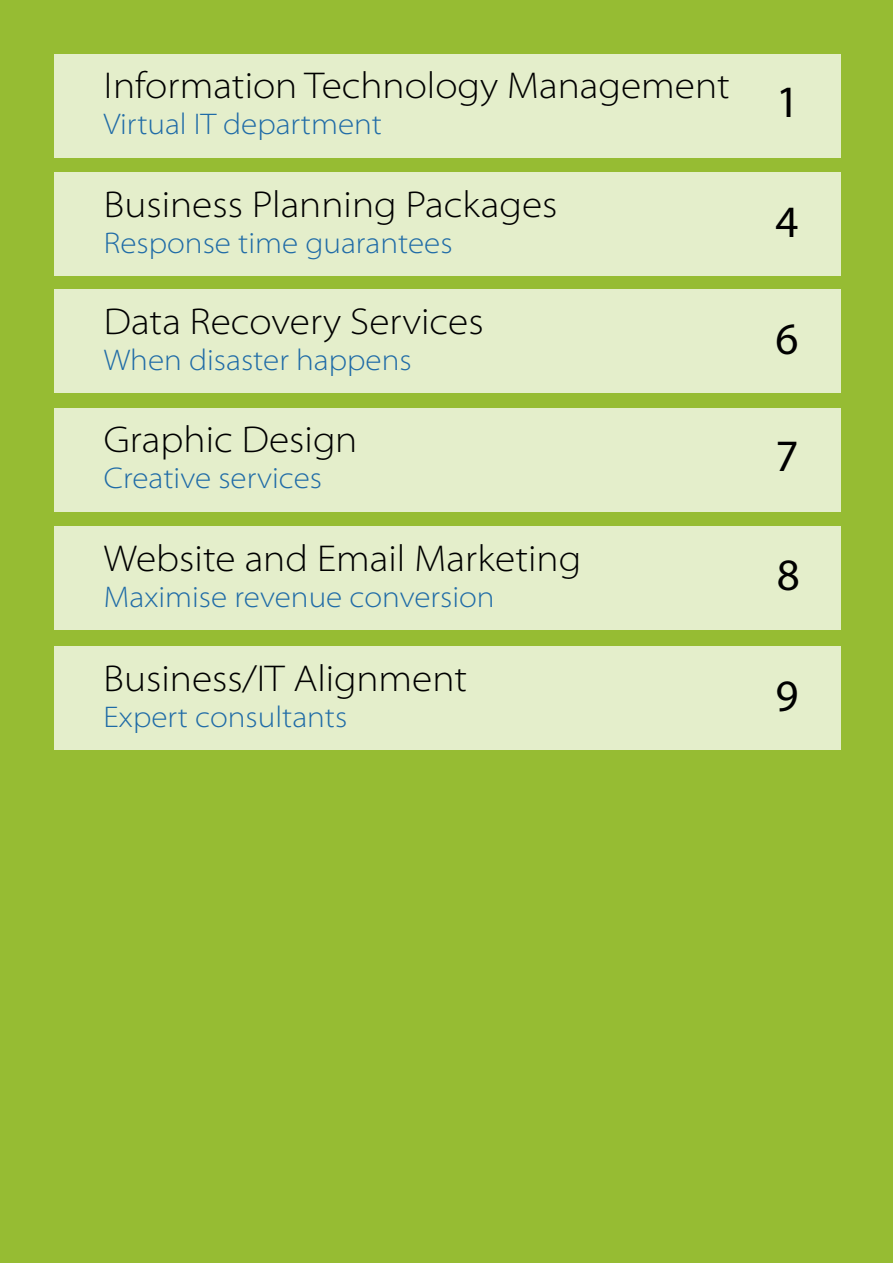
<style>
.page{position:relative;width:893px;height:1263px;background:#96bc33}
.page>*{position:absolute;margin:0;border:0;box-sizing:border-box;transform-origin:0 0}
.t1{font:45px "Myriad Pro";color:#000}
.t2{font:300 semi-expanded 37.5px "Myriad Pro";color:#000}
.t3{font:300 semi-expanded 30px "Myriad Pro";color:#1f6ba7}
</style>
<div class="page">
<div style="left:54px;top:54px;width:787px;height:103px;background:#e4eecb"></div>
<div style="left:54px;top:173px;width:787px;height:103px;background:#e4eecb"></div>
<div style="left:54px;top:290px;width:787px;height:103px;background:#e4eecb"></div>
<div style="left:54px;top:408px;width:787px;height:103px;background:#e4eecb"></div>
<div style="left:54px;top:527px;width:787px;height:103px;background:#e4eecb"></div>
<div style="left:54px;top:647px;width:786px;height:103px;background:#e4eecb"></div>
<p class="t2" style="left:104px;top:65px;width:628px">Information Technology Management</p>
<p class="t3" style="left:104px;top:108px;width:280px">Virtual IT department</p>
<p class="t2" style="left:104px;top:183px;width:455px">Business Planning Packages</p>
<p class="t3" style="left:104px;top:226px;width:350px">Response time guarantees</p>
<p class="t2" style="left:104px;top:301px;width:381px">Data Recovery Services</p>
<p class="t3" style="left:104px;top:343px;width:309px">When disaster happens</p>
<p class="t2" style="left:104px;top:419px;width:255px">Graphic Design</p>
<p class="t3" style="left:104px;top:462px;width:220px">Creative services</p>
<p class="t2" style="left:104px;top:537px;width:479px">Website and Email Marketing</p>
<p class="t3" style="left:104px;top:580px;width:392px">Maximise revenue conversion</p>
<p class="t2" style="left:104px;top:657px;width:365px">Business/IT Alignment</p>
<p class="t3" style="left:104px;top:700px;width:245px">Expert consultants</p>
<p class="t1" style="left:776px;top:74px;width:25px">1</p>
<p class="t1" style="left:775px;top:194px;width:25px">4</p>
<p class="t1" style="left:775px;top:311px;width:25px">6</p>
<p class="t1" style="left:775px;top:428px;width:25px">7</p>
<p class="t1" style="left:777px;top:547px;width:25px">8</p>
<p class="t1" style="left:775px;top:668px;width:25px">9</p>
</div>
